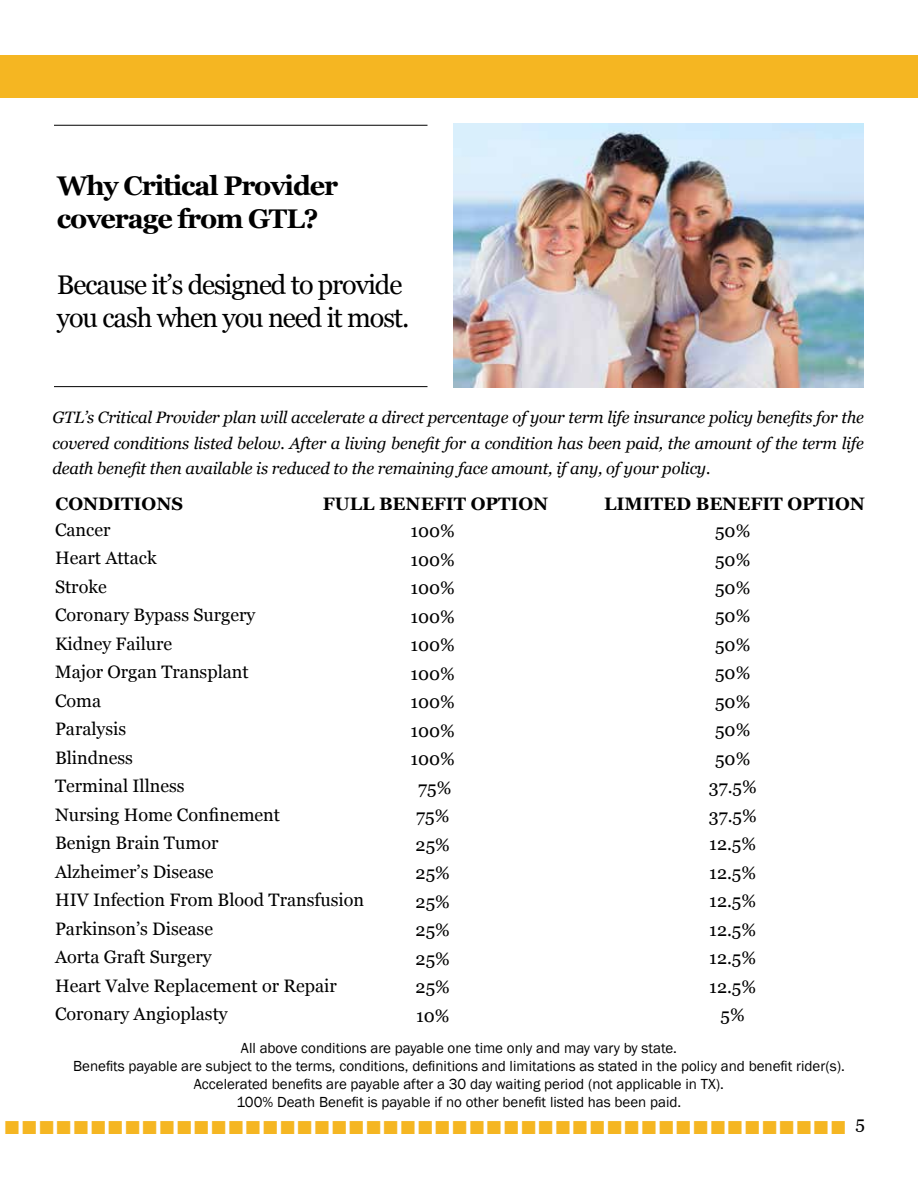
<style>
.page{position:relative;width:918px;height:1188px;background:#fff}
.page>*{position:absolute;margin:0;border:0;box-sizing:border-box;transform-origin:0 0}
.t1{font:28.5px "Times New Roman";color:#f5b622}
.t2{font:27px/33px "Georgia";letter-spacing:-.04em;color:#000}
.t3{font:700 27px/33px "Georgia";letter-spacing:-.04em;color:#000}
.t4{font:18px/28.5px "Georgia";color:#000;text-align:center}
.t5{font:700 18px "Georgia";color:#000}
.t6{font:italic 16.5px/25.5px "Georgia";letter-spacing:-.01em;color:#000;text-align:justify}
.t7{font:15px/18px "Franklin Gothic";color:#000;text-align:center}
</style>
<div class="page">
<img style="left:453px;top:124px;width:411px;height:264px">
<hr style="left:54px;top:125px;width:374px;height:1px;background:#000">
<hr style="left:54px;top:386px;width:374px;height:1px;background:#000">
<div style="left:0;top:55px;width:918px;height:43px;background:#f5b622"></div>
<h2 class="t3" style="left:57px;top:169px;width:283px">Why Critical Provider coverage from GTL?</h2>
<h2 class="t2" style="left:57px;top:269px;width:354px">Because it’s designed to provide you cash when you need it most.</h2>
<p class="t6" style="left:52px;top:405px;width:813px">GTL’s Critical Provider plan will accelerate a direct percentage of your term life insurance policy benefits for the covered conditions listed below. After a living benefit for a condition has been paid, the amount of the term life death benefit then available is reduced to the remaining face amount, if any, of your policy.</p>
<p class="t5" style="left:56px;top:492px;width:129px">CONDITIONS</p>
<p class="t5" style="left:323px;top:492px;width:227px">FULL BENEFIT OPTION</p>
<p class="t5" style="left:604px;top:492px;width:262px">LIMITED BENEFIT OPTION</p>
<p class="t4" style="left:709px;top:517px;width:50px">50%<br>50%<br>50%<br>50%<br>50%<br>50%<br>50%<br>50%<br>50%<br>37.5%<br>37.5%<br>12.5%<br>12.5%<br>12.5%<br>12.5%<br>12.5%<br>12.5%<br>5%</p>
<p class="t7" style="left:73px;top:1039px;width:773px">All above conditions are payable one time only and may vary by state.<br>Benefits payable are subject to the terms, conditions, definitions and limitations as stated in the policy and benefit rider(s).<br>Accelerated benefits are payable after a 30 day waiting period (not applicable in TX).<br>100% Death Benefit is payable if no other benefit listed has been paid.</p>
<h1 class="t1" style="left:4px;top:1105px;width:863px">■■■■■■■■■■■■■■■■■■■■■■■■■■■■■■■■■■■■■■■■■■■■■■■■■ <sup>5</sup></h1>
<p class="t4" style="left:55px;top:516px;width:311px;text-align:left">Cancer<br>Heart Attack<br>Stroke<br>Coronary Bypass Surgery<br>Kidney Failure<br>Major Organ Transplant<br>Coma<br>Paralysis<br>Blindness<br>Terminal Illness<br>Nursing Home Confinement<br>Benign Brain Tumor<br>Alzheimer’s Disease<br>HIV Infection From Blood Transfusion<br>Parkinson’s Disease<br>Aorta Graft Surgery<br>Heart Valve Replacement or Repair<br>Coronary Angioplasty</p>
<p class="t4" style="left:410px;top:517px;width:46px">100%<br>100%<br>100%<br>100%<br>100%<br>100%<br>100%<br>100%<br>100%<br>75%<br>75%<br>25%<br>25%<br>25%<br>25%<br>25%<br>25%<br>10%</p>
</div>
